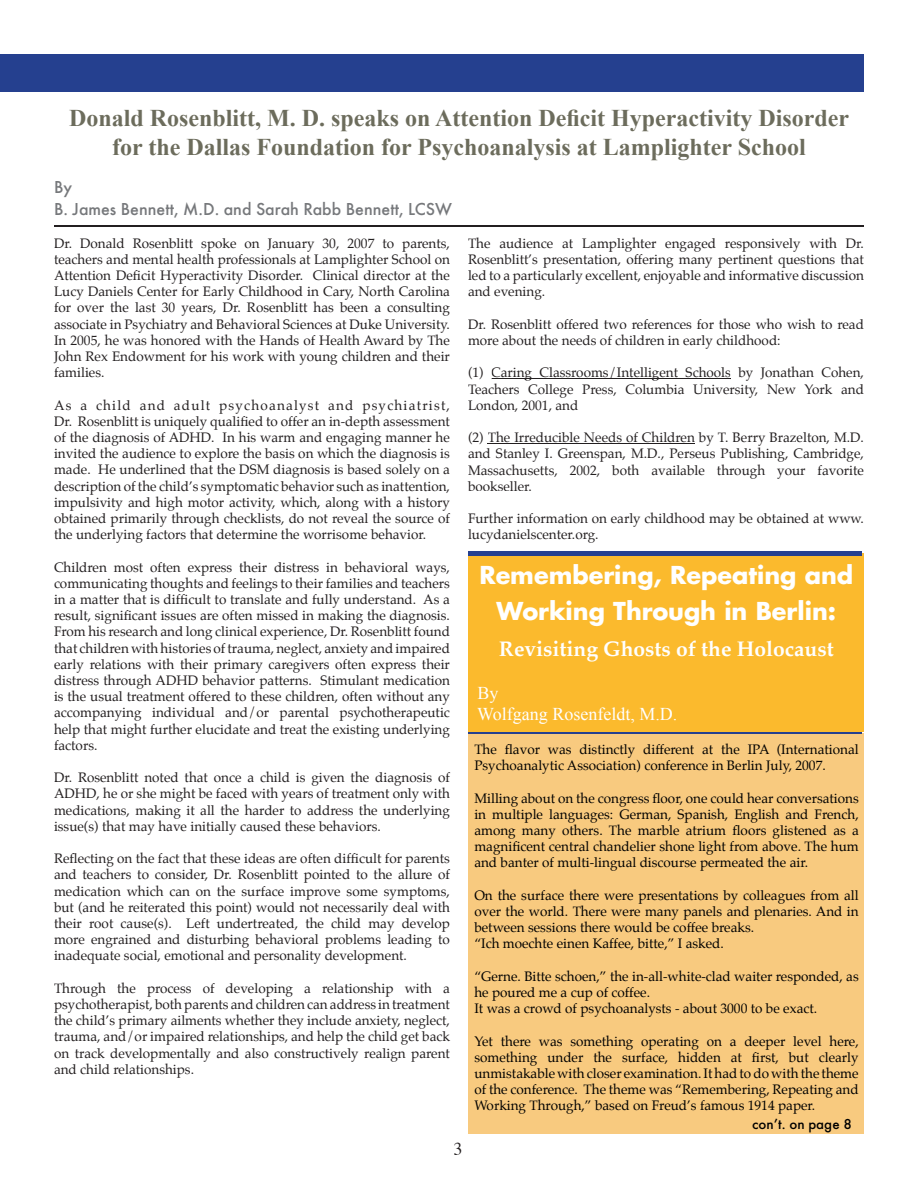
<style>
.page{position:relative;width:918px;height:1188px;background:#fff}
.page>*{position:absolute;margin:0;border:0;box-sizing:border-box;transform-origin:0 0}
.t1{font:700 24px/28.8px "Times New Roman";color:#6c6c5c;text-align:center}
.t2{font:700 24px/36px "Futura";color:#fff;text-align:center}
.t3{font:700 21px "Palatino";color:#fff}
.t4{font:500 18px/21.6px "Futura T";color:#76787b}
.t5{font:18px/21.6px "Times New Roman";color:#fff}
.t6{font:18px "Times";color:#231f20}
.t7{font:500 15px "Futura T";color:#000}
.t8{font:13.5px/16.2px "Palatino";color:#231f20;text-align:justify}
.t9{font:13.5px/16.2px "Palatino";color:#000}
</style>
<div class="page">
<div style="left:0;top:54px;width:864px;height:38px;background:#25408f"></div>
<div style="left:468px;top:733px;width:396px;height:401px;background:#f8ca7f"></div>
<div style="left:468px;top:553px;width:396px;height:179px;background:#fbba2d"></div>
<hr style="left:488px;top:443px;width:207px;height:1px;background:#231f20">
<hr style="left:492px;top:378px;width:238px;height:1px;background:#231f20">
<hr style="left:54px;top:226px;width:810px;height:1px;background:#231f20">
<hr style="left:469px;top:551px;width:393px;height:4px;background:#25408f">
<hr style="left:469px;top:732px;width:393px;height:2px;background:#25408f">
<h1 class="t1" style="left:69px;top:104px;width:782px">Donald Rosenblitt, M. D. speaks on Attention Deficit Hyperactivity Disorder for the Dallas Foundation for Psychoanalysis at Lamplighter School</h1>
<h3 class="t4" style="left:54px;top:176px;width:400px">By<br>B. James Bennett, M.D. and Sarah Rabb Bennett, LCSW</h3>
<p class="t8" style="left:54px;top:236px;width:398px">Dr. Donald Rosenblitt spoke on January 30, 2007 to parents, teachers and mental health professionals at Lamplighter School on Attention Deficit Hyperactivity Disorder. Clinical director at the Lucy Daniels Center for Early Childhood in Cary, North Carolina for over the last 30 years, Dr. Rosenblitt has been a consulting associate in Psychiatry and Behavioral Sciences at Duke University.<br>In 2005, he was honored with the Hands of Health Award by The John Rex Endowment for his work with young children and their families.</p>
<p class="t8" style="left:54px;top:398px;width:398px">As a child and adult psychoanalyst and psychiatrist, Dr. Rosenblitt is uniquely qualified to offer an in-depth assessment of the diagnosis of ADHD. In his warm and engaging manner he invited the audience to explore the basis on which the diagnosis is made. He underlined that the DSM diagnosis is based solely on a description of the child’s symptomatic behavior such as inattention, impulsivity and high motor activity, which, along with a history obtained primarily through checklists, do not reveal the source of the underlying factors that determine the worrisome behavior.</p>
<p class="t8" style="left:54px;top:560px;width:398px">Children most often express their distress in behavioral ways, communicating thoughts and feelings to their families and teachers in a matter that is difficult to translate and fully understand. As a result, significant issues are often missed in making the diagnosis.<br>From his research and long clinical experience, Dr. Rosenblitt found that children with histories of trauma, neglect, anxiety and impaired early relations with their primary caregivers often express their distress through ADHD behavior patterns. Stimulant medication is the usual treatment offered to these children, often without any accompanying individual and/or parental psychotherapeutic help that might further elucidate and treat the existing underlying factors.</p>
<p class="t8" style="left:54px;top:771px;width:397px">Dr. Rosenblitt noted that once a child is given the diagnosis of ADHD, he or she might be faced with years of treatment only with medications, making it all the harder to address the underlying issue(s) that may have initially caused these behaviors.</p>
<p class="t8" style="left:54px;top:852px;width:397px">Reflecting on the fact that these ideas are often difficult for parents and teachers to consider, Dr. Rosenblitt pointed to the allure of medication which can on the surface improve some symptoms, but (and he reiterated this point) would not necessarily deal with their root cause(s). Left undertreated, the child may develop more engrained and disturbing behavioral problems leading to inadequate social, emotional and personality development.</p>
<p class="t8" style="left:54px;top:981px;width:398px">Through the process of developing a relationship with a psychotherapist, both parents and children can address in treatment the child’s primary ailments whether they include anxiety, neglect, trauma, and/or impaired relationships, and help the child get back on track developmentally and also constructively realign parent and child relationships.</p>
<p class="t8" style="left:468px;top:236px;width:397px">The audience at Lamplighter engaged responsively with Dr.<br>Rosenblitt’s presentation, offering many pertinent questions that led to a particularly excellent, enjoyable and informative discussion and evening.</p>
<p class="t8" style="left:468px;top:317px;width:397px">Dr. Rosenblitt offered two references for those who wish to read more about the needs of children in early childhood:</p>
<p class="t8" style="left:468px;top:366px;width:398px">(1) Caring Classrooms/Intelligent Schools by Jonathan Cohen, Teachers College Press, Columbia University, New York and London, 2001, and</p>
<p class="t8" style="left:468px;top:431px;width:398px">(2) The Irreducible Needs of Children by T. Berry Brazelton, M.D. and Stanley I. Greenspan, M.D., Perseus Publishing, Cambridge, Massachusetts, 2002, both available through your favorite bookseller.</p>
<p class="t8" style="left:468px;top:512px;width:398px">Further information on early c hildhood may be obtained at www. lucydanielscenter.org.</p>
<h1 class="t2" style="left:479px;top:556px;width:375px">Remembering, Repeating and<br>Working Through in Berlin:</h1>
<h2 class="t3" style="left:499px;top:635px;width:336px">Revisiting Ghosts of the Holocaust</h2>
<h3 class="t5" style="left:477px;top:682px;width:202px">By<br>Wolfgang Rosenfeldt, M.D.</h3>
<p class="t9" style="left:474px;top:742px;width:386px">The flavor was distinctly different at the IPA (International<br>Psychoanalytic Association) conference in Berlin July, 2007.</p>
<p class="t9" style="left:474px;top:791px;width:386px;text-align:justify">Milling about on the congress floor, one could hear conversations in multiple languages: German, Spanish, English and French, among many others. The marble atrium floors glistened as a magnificent central chandelier shone light from above. The hum and banter of multi-lingual discourse permeated the air.</p>
<p class="t9" style="left:474px;top:888px;width:386px">On the surface there were presentations by colleagues from all over the world. There were many panels and plenaries. And in between sessions there would be coffee breaks.<br>“Ich moechte einen Kaffee, bitte,” I asked.</p>
<p class="t9" style="left:474px;top:969px;width:386px">“Gerne. Bitte schoen,” the in-all-white-clad waiter responded, as he poured me a cup of coffee.<br>It was a crowd of psychoanalysts - about 3000 to be exact.</p>
<p class="t9" style="left:474px;top:1034px;width:386px;text-align:justify">Yet there was something operating on a deeper level here, something under the surface, hidden at first, but clearly unmistakable with closer examination. It had to do with the theme of the conference. The theme was “Remembering, Repeating and Working Through,” based on Freud’s famous 1914 paper.</p>
<p class="t7" style="left:752px;top:1115px;width:101px">con’t. on page 8</p>
<h3 class="t6" style="left:454px;top:1132px;width:10px">3</h3>
</div>
